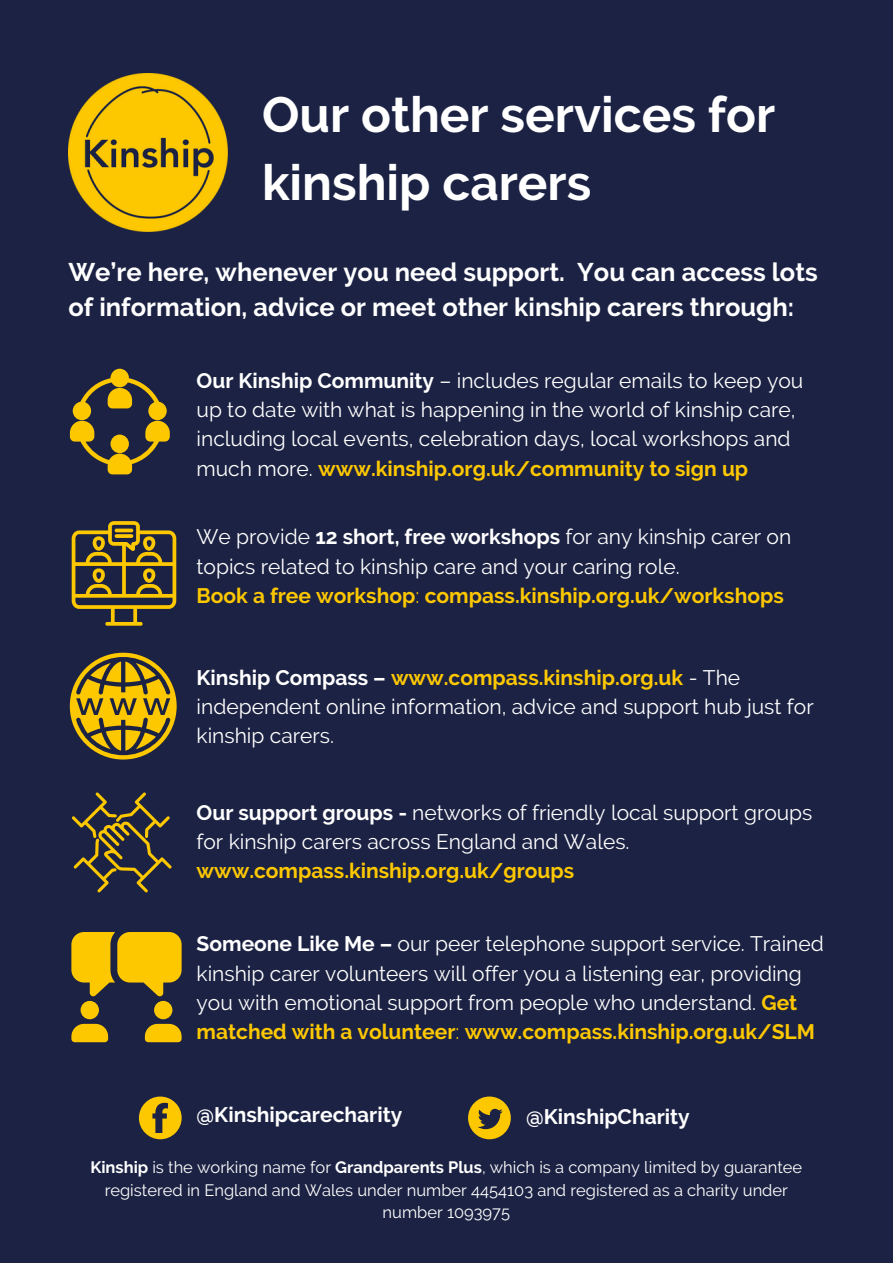
<style>
.page{position:relative;width:893px;height:1264px;background:#fff}
.page>*{position:absolute;margin:0;border:0;box-sizing:border-box;transform-origin:0 0}
.t1{font:700 49.5px/68.6px "Raleway";color:#fff}
.t2{font:700 25.5px/34.8px "Raleway";color:#fff}
.t3{font:21px/29.2px "Raleway";color:#fff}
.t4{font:700 21px "Raleway";color:#fdc800}
.t5{font:700 21px "Raleway";color:#fff}
.t6{font:16.5px/22.5px "Raleway";color:#fff;text-align:center}
.s1{font-weight:700}
.s2{font-weight:700;color:#fdc800}
.s3{font-weight:400}
.s4{color:#fdc800}
</style>
<div class="page">
<div style="left:0;top:0;width:892px;height:1262px;background:#1c2243"></div>
<svg style="left:70px;top:369px;width:100px;height:105px"></svg>
<svg style="left:70px;top:652px;width:107px;height:107px"></svg>
<svg style="left:72px;top:792px;width:100px;height:100px"></svg>
<div style="left:81px;top:1000px;width:18px;height:19px;background:#fdc800;border-radius:50%"></div>
<svg style="left:71px;top:1023px;width:37px;height:19px"></svg>
<div style="left:154px;top:1000px;width:18px;height:19px;background:#fdc800;border-radius:50%"></div>
<svg style="left:145px;top:1023px;width:37px;height:19px"></svg>
<svg style="left:71px;top:932px;width:111px;height:64px"></svg>
<svg style="left:139px;top:1096px;width:43px;height:43px"></svg>
<svg style="left:468px;top:1096px;width:42px;height:43px"></svg>
<img style="left:68px;top:73px;width:159px;height:159px">
<svg style="left:72px;top:521px;width:104px;height:104px"></svg>
<p class="t1" style="left:262px;top:80px;width:514px">Our other services for kinship carers</p>
<p class="t2" style="left:68px;top:255px;width:750px">We’re here, whenever you need support. You can access lots of information, advice or meet other kinship carers through:</p>
<p class="t3" style="left:196px;top:366px;width:608px"><span class="s1">Our Kinship Community</span> – includes regular emails to keep you up to date with what is happening in the world of kinship care, including local events, celebration days, local workshops and much more. <span class="s2">www.kinship.org.uk/community to sign up</span></p>
<p class="t3" style="left:196px;top:522px;width:596px">We provide <span class="s1">12 short, free workshops</span> for any kinship carer on topics related to kinship care and your caring role.</p>
<p class="t4" style="left:196px;top:583px;width:588px">Book a free workshop<span class="s3">:</span> compass.kinship.org.uk/workshops</p>
<p class="t3" style="left:196px;top:663px;width:618px"><span class="s1">Kinship Compass –</span> <span class="s2">www.compass.kinship.org.uk</span> - The independent online information, advice and support hub just for kinship carers.</p>
<p class="t3" style="left:196px;top:797px;width:617px"><span class="s1">Our support groups -</span> networks of friendly local support groups for kinship carers across England and Wales.</p>
<p class="t4" style="left:196px;top:858px;width:379px">www.compass.kinship.org.uk/groups</p>
<p class="t3" style="left:196px;top:929px;width:628px"><span class="s1">Someone Like Me –</span> our peer telephone support service. Trained kinship carer volunteers will offer you a listening ear, providing you with emotional support from people who understand. <span class="s2">Get matched with a volunteer</span><span class="s4">:</span> <span class="s2">www.compass.kinship.org.uk/SLM</span></p>
<p class="t5" style="left:196px;top:1102px;width:207px">@Kinshipcarecharity</p>
<p class="t5" style="left:526px;top:1104px;width:165px">@KinshipCharity</p>
<p class="t6" style="left:90px;top:1156px;width:713px"><span class="s1">Kinship</span> is the working name for <span class="s1">Grandparents Plus</span>, which is a company limited by guarantee registered in England and Wales under number 4454103 and registered as a charity under number 1093975</p>
</div>
